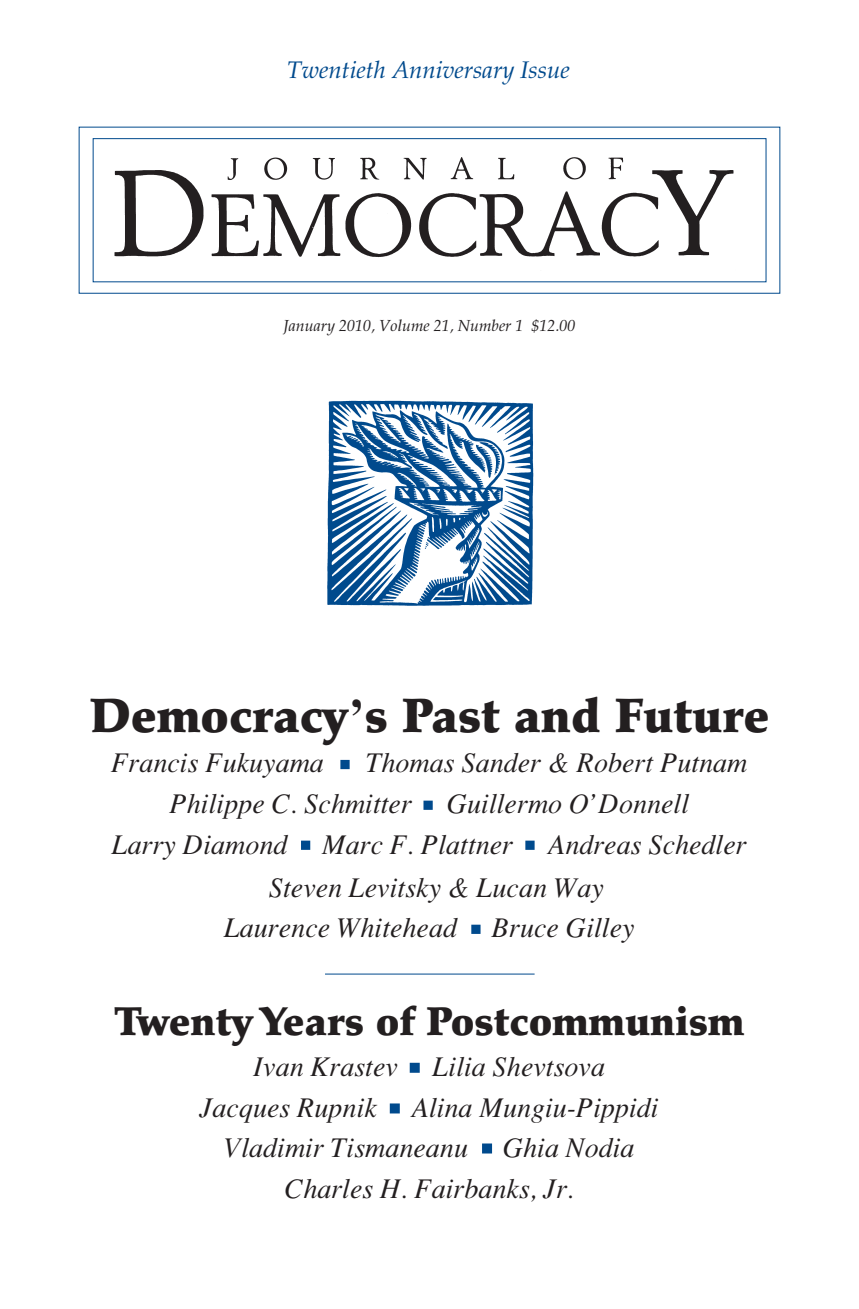
<style>
.page{position:relative;width:859px;height:1309px;background:#fff}
.page>*{position:absolute;margin:0;border:0;box-sizing:border-box;transform-origin:0 0}
.t1{font:900 48px "Palatino";color:#231f20}
.t2{font:900 40px "Palatino";color:#231f20}
.t3{font:italic 28px/40.6px "Euro Slavic";color:#231f20}
.t4{font:italic 24px "Euro Slavic Pala";color:#004a8d}
.t5{font:italic 16px "Euro Slavic Pala";color:#231f20}
.s1{font-family:"Euro Slavic";font-weight:700}
</style>
<div class="page">
<img style="left:114px;top:157px;width:620px;height:101px">
<div style="left:93px;top:138px;width:673px;height:144px;border:1px solid #004a8d"></div>
<img style="left:327px;top:400px;width:206px;height:205px">
<div style="left:340px;top:759px;width:9px;height:10px;background:#004a8d;border:2px solid #004a8d"></div>
<div style="left:423px;top:800px;width:9px;height:9px;background:#004a8d;border:2px solid #004a8d"></div>
<div style="left:525px;top:840px;width:9px;height:9px;background:#004a8d;border:2px solid #004a8d"></div>
<div style="left:301px;top:840px;width:9px;height:9px;background:#004a8d;border:2px solid #004a8d"></div>
<div style="left:471px;top:924px;width:9px;height:9px;background:#004a8d;border:2px solid #004a8d"></div>
<div style="left:409px;top:1062px;width:10px;height:10px;background:#004a8d;border:2px solid #004a8d"></div>
<div style="left:389px;top:1103px;width:10px;height:10px;background:#004a8d;border:2px solid #004a8d"></div>
<div style="left:482px;top:1143px;width:10px;height:10px;background:#004a8d;border:2px solid #004a8d"></div>
<hr style="left:325px;top:973px;width:209px;height:1px;background:#004a8d">
<p class="t4" style="left:287px;top:55px;width:284px">Twentieth Anniversary Issue</p>
<p class="t5" style="left:283px;top:315px;width:293px">January 2010, Volume 21, Number 1 $12.00</p>
<p class="t1" style="left:89px;top:686px;width:681px">Democracy<span class="s1">’</span>s Past and Future</p>
<p class="t3" style="left:111px;top:742px;width:214px">Francis Fukuyama</p>
<p class="t3" style="left:366px;top:742px;width:383px">Thomas Sander &amp; Robert Putnam</p>
<p class="t3" style="left:170px;top:783px;width:520px">Philippe C. Schmitter Guillermo O’Donnell</p>
<p class="t3" style="left:112px;top:823px;width:176px">Larry Diamond</p>
<p class="t3" style="left:322px;top:823px;width:192px">Marc F. Plattner</p>
<p class="t3" style="left:548px;top:823px;width:200px">Andreas Schedler</p>
<p class="t3" style="left:269px;top:867px;width:336px">Steven Levitsky &amp; Lucan Way</p>
<p class="t3" style="left:224px;top:907px;width:411px">Laurence Whitehead Bruce Gilley</p>
<p class="t2" style="left:114px;top:997px;width:631px">Twenty Years of Postcommunism</p>
<p class="t3" style="left:254px;top:1046px;width:145px">Ivan Krastev</p>
<p class="t3" style="left:433px;top:1046px;width:173px">Lilia Shevtsova</p>
<p class="t3" style="left:200px;top:1086px;width:178px">Jacques Rupnik</p>
<p class="t3" style="left:224px;top:1086px;width:436px;text-indent:187px">Alina Mungiu-Pippidi<br>Vladimir Tismaneanu</p>
<p class="t3" style="left:284px;top:1127px;width:351px;text-indent:218px">Ghia Nodia<br>Charles H. Fairbanks, Jr.</p>
</div>
